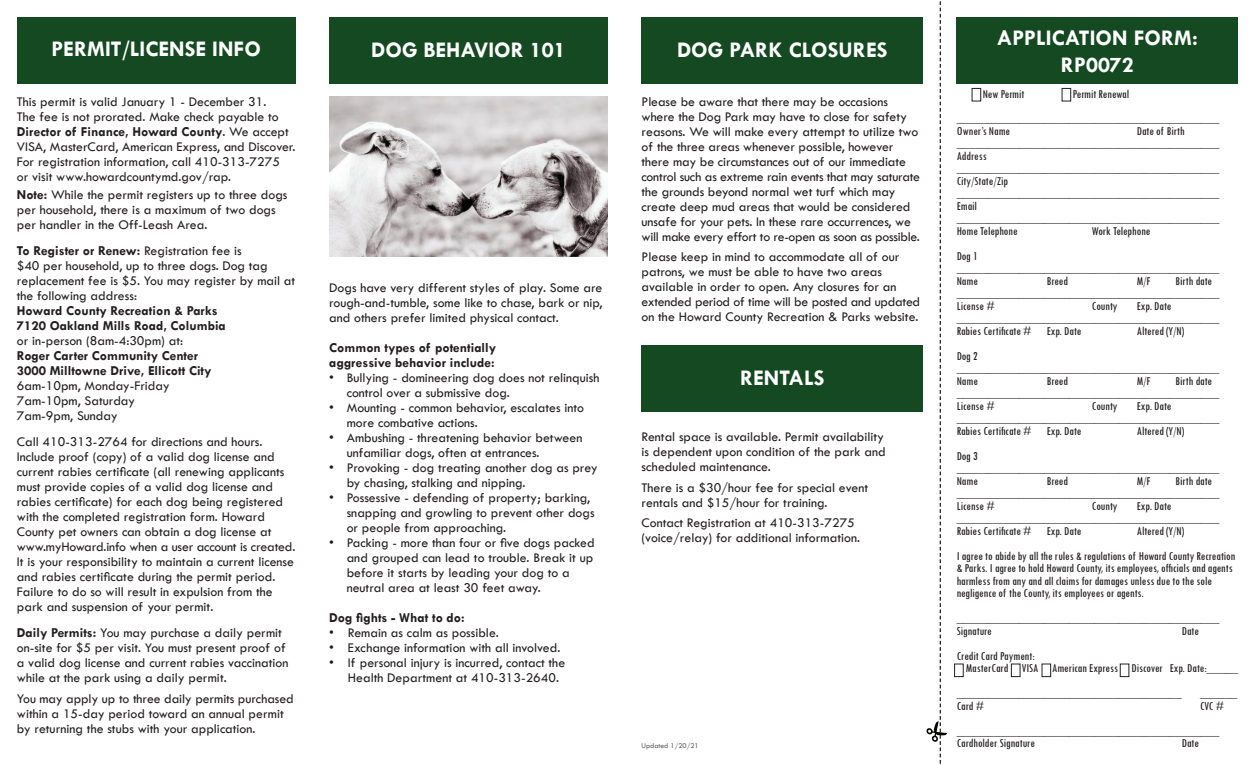
<style>
.page{position:relative;width:1255px;height:765px;background:#fff}
.page>*{position:absolute;margin:0;border:0;box-sizing:border-box;transform-origin:0 0}
.t1{font:700 22.5px/27px "Tw Cen";color:#fff;text-align:center}
.t2{font:13.75px/15px "Tw Cen";color:#231f20}
.t3{font:700 13.75px/15px "Tw Cen";color:#231f20}
.t4{font:condensed 12.5px/12.5px "Tw Cen";color:#231f20}
.t5{font:7.5px "Tw Cen";color:#57585a}
.s1{font-weight:700}
</style>
<div class="page">
<div style="left:17px;top:17px;width:278px;height:66px;background:#154922"></div>
<div style="left:329px;top:17px;width:278px;height:66px;background:#154922"></div>
<div style="left:641px;top:17px;width:281px;height:66px;background:#154922"></div>
<div style="left:956px;top:17px;width:282px;height:66px;background:#154922"></div>
<div style="left:641px;top:345px;width:281px;height:67px;background:#154922"></div>
<div style="left:971px;top:88px;width:10px;height:13px;border:1px solid #231f20"></div>
<div style="left:1119px;top:664px;width:10px;height:13px;border:1px solid #231f20"></div>
<div style="left:1011px;top:664px;width:9px;height:13px;border:1px solid #231f20"></div>
<div style="left:954px;top:664px;width:9px;height:13px;border:1px solid #231f20"></div>
<svg style="left:926px;top:1px;width:21px;height:763px"></svg>
<img style="left:329px;top:96px;width:278px;height:161px">
<h1 class="t1" style="left:51px;top:35px;width:211px">PERMIT/LICENSE INFO</h1>
<h1 class="t1" style="left:371px;top:36px;width:196px">DOG BEHAVIOR 101</h1>
<h1 class="t1" style="left:677px;top:36px;width:212px">DOG PARK CLOSURES</h1>
<p class="t2" style="left:17px;top:94px;width:280px">This permit is valid January 1 - December 31.<br>The fee is not prorated. Make check payable to <span class="s1">Director of Finance, Howard County</span>. We accept VISA, MasterCard, American Express, and Discover.<br>For registration information, call 410-313-7275<br>or visit www.howardcountymd.gov/rap.</p>
<p class="t2" style="left:17px;top:187px;width:272px"><span class="s1">Note:</span> While the permit registers up to three dogs per household, there is a maximum of two dogs per handler in the Off-Leash Area.</p>
<p class="t2" style="left:17px;top:243px;width:280px"><span class="s1">To Register or Renew:</span> Registration fee is<br>$40 per household, up to three dogs. Dog tag replacement fee is $5. You may register by mail at the following address:</p>
<p class="t3" style="left:17px;top:303px;width:210px">Howard County Recreation &amp; Parks<br>7120 Oakland Mills Road, Columbia</p>
<p class="t2" style="left:17px;top:333px;width:168px">or in-person (8am-4:30pm) at:</p>
<p class="t3" style="left:17px;top:348px;width:196px">Roger Carter Community Center<br>3000 Milltowne Drive, Ellicott City</p>
<p class="t2" style="left:17px;top:378px;width:154px">6am-10pm, Monday-Friday<br>7am-10pm, Saturday<br>7am-9pm, Sunday</p>
<p class="t2" style="left:17px;top:434px;width:280px">Call 410-313-2764 for directions and hours.<br>Include proof (copy) of a valid dog license and current rabies certificate (all renewing applicants must provide copies of a valid dog license and rabies certificate) for each dog being registered with the completed registration form. Howard County pet owners can obtain a dog license at www.myHoward.info when a user account is created.<br>It is your responsibility to maintain a current license and rabies certificate during the permit period.<br>Failure to do so will result in expulsion from the park and suspension of your permit.</p>
<p class="t2" style="left:17px;top:626px;width:273px"><span class="s1">Daily Permits:</span> You may purchase a daily permit on-site for $5 per visit. You must present proof of a valid dog license and current rabies vaccination while at the park using a daily permit.</p>
<p class="t2" style="left:17px;top:691px;width:278px">You may apply up to three daily permits purchased within a 15-day period toward an annual permit by returning the stubs with your application.</p>
<p class="t2" style="left:329px;top:280px;width:275px;text-align:justify">Dogs have very different styles of play. Some are rough-and-tumble, some like to chase, bark or nip, and others prefer limited physical contact.</p>
<p class="t3" style="left:329px;top:340px;width:168px">Common types of potentially aggressive behavior include:</p>
<p class="t2" style="left:347px;top:370px;width:254px;text-indent:-18px">• Bullying - domineering dog does not relinquish control over a submissive dog.</p>
<p class="t2" style="left:347px;top:400px;width:239px;text-indent:-18px">• Mounting - common behavior, escalates into more combative actions.</p>
<p class="t2" style="left:347px;top:430px;width:237px;text-indent:-18px">• Ambushing - threatening behavior between unfamiliar dogs, often at entrances.</p>
<p class="t2" style="left:347px;top:460px;width:252px;text-indent:-18px">• Provoking - dog treating another dog as prey by chasing, stalking and nipping.</p>
<p class="t2" style="left:347px;top:490px;width:249px;text-indent:-18px">• Possessive - defending of property; barking, snapping and growling to prevent other dogs or people from approaching.</p>
<p class="t2" style="left:347px;top:535px;width:249px;text-indent:-18px">• Packing - more than four or five dogs packed and grouped can lead to trouble. Break it up before it starts by leading your dog to a neutral area at least 30 feet away.</p>
<p class="t3" style="left:329px;top:610px;width:137px">Dog fights - What to do:</p>
<p class="t2" style="left:329px;top:625px;width:171px">• Remain as calm as possible.</p>
<p class="t2" style="left:329px;top:640px;width:233px">• Exchange information with all involved.</p>
<p class="t2" style="left:348px;top:655px;width:219px;text-indent:-19px">• If personal injury is incurred, contact the<br>Health Department at 410-313-2640.</p>
<p class="t2" style="left:641px;top:94px;width:280px">Please be aware that there may be occasions where the Dog Park may have to close for safety reasons. We will make every attempt to utilize two of the three areas whenever possible, however there may be circumstances out of our immediate control such as extreme rain events that may saturate the grounds beyond normal wet turf which may create deep mud areas that would be considered unsafe for your pets. In these rare occurrences, we will make every effort to re-open as soon as possible.</p>
<p class="t2" style="left:641px;top:250px;width:280px">Please keep in mind to accommodate all of our patrons, we must be able to have two areas available in order to open. Any closures for an extended period of time will be posted and updated on the Howard County Recreation &amp; Parks website.</p>
<h1 class="t1" style="left:740px;top:364px;width:86px">RENTALS</h1>
<p class="t2" style="left:641px;top:429px;width:245px;text-align:justify">Rental space is available. Permit availability is dependent upon condition of the park and scheduled maintenance.</p>
<p class="t2" style="left:641px;top:480px;width:228px">There is a $30/hour fee for special event rentals and $15/hour for training.</p>
<p class="t2" style="left:641px;top:515px;width:220px">Contact Registration at 410-313-7275 (voice/relay) for additional information.</p>
<p class="t5" style="left:641px;top:741px;width:59px">Updated 1/20/21</p>
<h1 class="t1" style="left:996px;top:24px;width:203px">APPLICATION FORM:<br>RP0072</h1>
<p class="t4" style="left:982px;top:87px;width:43px">New Permit</p>
<p class="t4" style="left:1072px;top:87px;width:58px">Permit Renewal</p>
<p class="t4" style="left:956px;top:112px;width:264px">__________________________________________<br>Owner’s Name</p>
<p class="t4" style="left:956px;top:124px;width:264px;text-indent:180px">Date of Birth __________________________________________<br>Address __________________________________________<br>City/State/Zip __________________________________________<br>Email __________________________________________<br>Home Telephone</p>
<p class="t4" style="left:1091px;top:224px;width:60px">Work Telephone</p>
<p class="t4" style="left:956px;top:249px;width:264px">Dog 1 __________________________________________<br>Name</p>
<p class="t4" style="left:956px;top:274px;width:264px;text-indent:219px">Birth date __________________________________________<br>License #</p>
<p class="t4" style="left:1046px;top:274px;width:23px">Breed</p>
<p class="t4" style="left:1136px;top:274px;width:15px">M/F</p>
<p class="t4" style="left:1091px;top:299px;width:27px">County</p>
<p class="t4" style="left:956px;top:299px;width:264px;text-indent:180px">Exp. Date __________________________________________<br>Rabies Certificate # Exp. Date</p>
<p class="t4" style="left:1136px;top:324px;width:49px">Altered (Y/N)</p>
<p class="t4" style="left:956px;top:349px;width:264px">Dog 2 __________________________________________<br>Name</p>
<p class="t4" style="left:956px;top:374px;width:264px;text-indent:219px">Birth date __________________________________________<br>License #</p>
<p class="t4" style="left:1046px;top:374px;width:23px">Breed</p>
<p class="t4" style="left:1136px;top:374px;width:15px">M/F</p>
<p class="t4" style="left:1091px;top:399px;width:27px">County</p>
<p class="t4" style="left:956px;top:399px;width:264px;text-indent:180px">Exp. Date __________________________________________<br>Rabies Certificate # Exp. Date</p>
<p class="t4" style="left:1136px;top:424px;width:49px">Altered (Y/N)</p>
<p class="t4" style="left:956px;top:449px;width:264px">Dog 3 __________________________________________<br>Name</p>
<p class="t4" style="left:956px;top:474px;width:264px;text-indent:219px">Birth date __________________________________________<br>License #</p>
<p class="t4" style="left:1046px;top:474px;width:23px">Breed</p>
<p class="t4" style="left:1136px;top:474px;width:15px">M/F</p>
<p class="t4" style="left:1091px;top:499px;width:27px">County</p>
<p class="t4" style="left:956px;top:499px;width:264px;text-indent:180px">Exp. Date __________________________________________<br>Rabies Certificate # Exp. Date</p>
<p class="t4" style="left:956px;top:518px;width:280px;line-height:25px;text-indent:180px">Altered (Y/N)<br>I agree to abide by all the rules &amp; regulations of Howard County Recreation</p>
<p class="t4" style="left:956px;top:562px;width:277px">&amp; Parks. I agree to hold Howard County, its employees, officials and agents harmless from any and all claims for damages unless due to the sole negligence of the County, its employees or agents.</p>
<p class="t4" style="left:956px;top:612px;width:264px">__________________________________________<br>Signature</p>
<p class="t4" style="left:1181px;top:624px;width:19px">Date</p>
<p class="t4" style="left:965px;top:649px;width:274px;text-indent:-9px">Credit Card Payment:<br>MasterCard VISA American Express Discover Exp. Date:_____</p>
<p class="t4" style="left:956px;top:687px;width:226px">____________________________________</p>
<p class="t4" style="left:1199px;top:687px;width:39px">______</p>
<p class="t4" style="left:956px;top:699px;width:29px">Card #</p>
<p class="t4" style="left:956px;top:693px;width:269px;line-height:25px;text-indent:243px">CVC # __________________________________________</p>
<p class="t4" style="left:956px;top:737px;width:80px">Cardholder Signature</p>
<p class="t4" style="left:1181px;top:737px;width:19px">Date</p>
</div>
